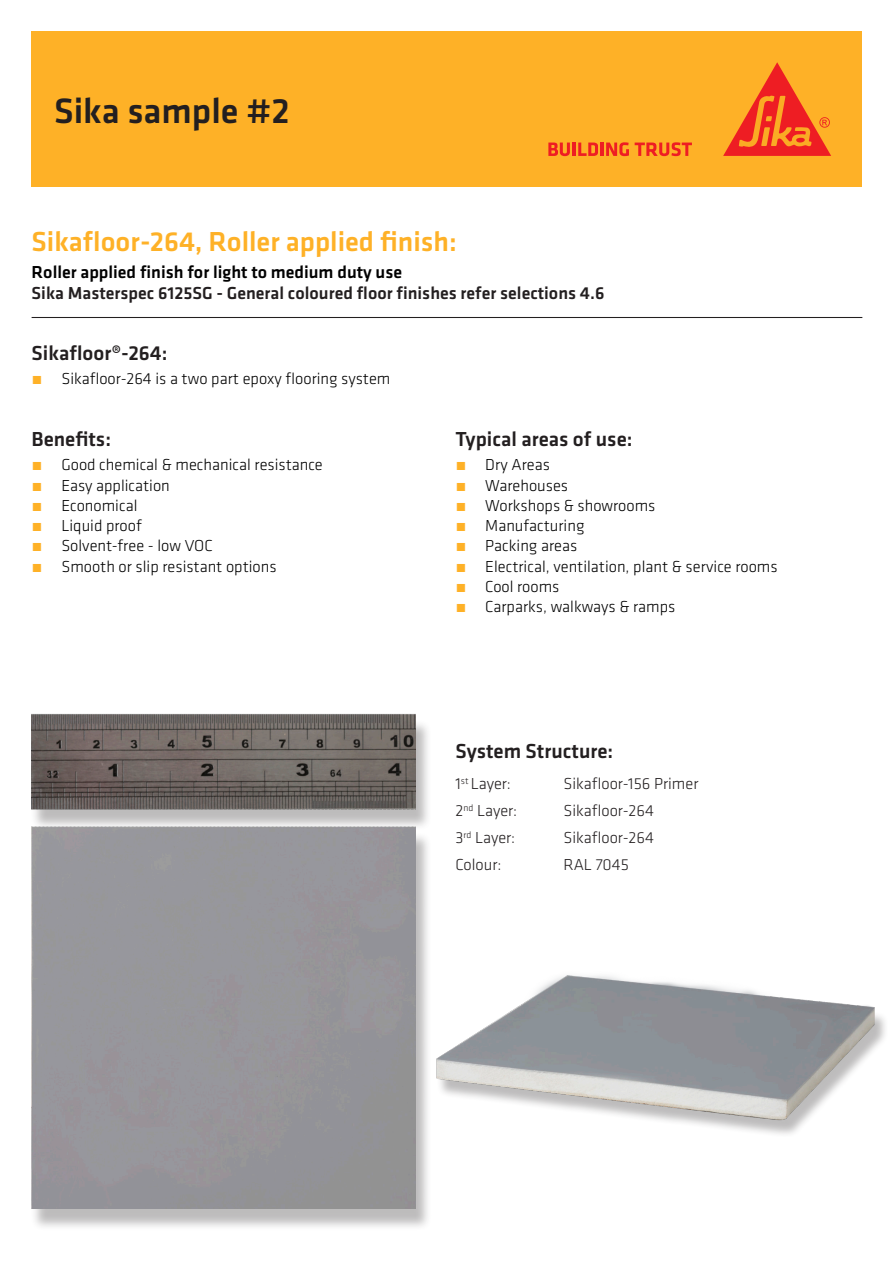
<style>
.page{position:relative;width:893px;height:1263px;background:#fff}
.page>*{position:absolute;margin:0;border:0;box-sizing:border-box;transform-origin:0 0}
.Body_Sub_headings{font:500 36.45px "Klavika";color:#231f20}
.Heading_light{font:500 28.5px "Klavika";color:#feb127}
.Body_Sub_headings-2{font:500 21px "Klavika";color:#231f20}
.Heading_light-2{font:500 18px/21px "Klavika";color:#231f20}
.t1{font:300 16.5px "Klavika";color:#000}
.System_Structure_-_l{font:300 16.5px "Klavika";color:#231f20}
.s1{color:#000}
.s2{color:#feb127}
</style>
<div class="page">
<div style="left:32px;top:31px;width:830px;height:156px;background:#feb127"></div>
<svg style="left:548px;top:142px;width:81px;height:14px"></svg>
<svg style="left:635px;top:142px;width:57px;height:14px"></svg>
<svg style="left:723px;top:62px;width:108px;height:94px"></svg>
<div style="left:31px;top:720px;width:400px;height:511px;background:#231f20;opacity:.3"></div>
<img style="left:32px;top:714px;width:383px;height:495px">
<img style="left:425px;top:957px;width:460px;height:182px">
<hr style="left:32px;top:317px;width:830px;height:1px;background:#231f20">
<p class="Body_Sub_headings" style="left:54px;top:86px;width:237px">Sika sample #2</p>
<p class="Heading_light" style="left:32px;top:223px;width:427px">Sikafloor-264, Roller applied finish:</p>
<p class="Heading_light-2" style="left:32px;top:261px;width:574px"><span class="s1">Roller applied finish for light to medium duty use<br></span>Sika Masterspec 6125SG - General coloured floor finishes refer selections 4.6</p>
<p class="Body_Sub_headings-2" style="left:32px;top:339px;width:137px">Sikafloor®-264:</p>
<p class="t1" style="left:32px;top:369px;width:360px"><span class="s2">́</span> Sikafloor-264 is a two part epoxy flooring system</p>
<p class="Body_Sub_headings-2" style="left:32px;top:425px;width:81px">Benefits:</p>
<p class="t1" style="left:32px;top:455px;width:293px"><span class="s2">́</span> Good chemical &amp; mechanical resistance</p>
<p class="t1" style="left:32px;top:475px;width:140px"><span class="s2">́</span> Easy application</p>
<p class="t1" style="left:32px;top:495px;width:107px"><span class="s2">́</span> Economical</p>
<p class="t1" style="left:32px;top:516px;width:112px"><span class="s2">́</span> Liquid proof</p>
<p class="t1" style="left:32px;top:536px;width:183px"><span class="s2">́</span> Solvent-free - low VOC</p>
<p class="t1" style="left:32px;top:556px;width:246px"><span class="s2">́</span> Smooth or slip resistant options</p>
<p class="Body_Sub_headings-2" style="left:455px;top:425px;width:179px">Typical areas of use:</p>
<p class="t1" style="left:455px;top:455px;width:96px"><span class="s2">́</span> Dry Areas</p>
<p class="t1" style="left:455px;top:475px;width:114px"><span class="s2">́</span> Warehouses</p>
<p class="t1" style="left:455px;top:495px;width:201px"><span class="s2">́</span> Workshops &amp; showrooms</p>
<p class="t1" style="left:455px;top:516px;width:130px"><span class="s2">́</span> Manufacturing</p>
<p class="t1" style="left:455px;top:536px;width:123px"><span class="s2">́</span> Packing areas</p>
<p class="t1" style="left:455px;top:556px;width:324px"><span class="s2">́</span> Electrical, ventilation, plant &amp; service rooms</p>
<p class="t1" style="left:455px;top:576px;width:105px"><span class="s2">́</span> Cool rooms</p>
<p class="t1" style="left:455px;top:597px;width:221px"><span class="s2">́</span> Carparks, walkways &amp; ramps</p>
<p class="Body_Sub_headings-2" style="left:455px;top:737px;width:159px">System Structure:</p>
<p class="System_Structure_-_l" style="left:455px;top:774px;width:57px">1<sup>st</sup> Layer:</p>
<p class="System_Structure_-_l" style="left:563px;top:774px;width:136px">Sikafloor-156 Primer</p>
<p class="System_Structure_-_l" style="left:455px;top:801px;width:63px">2<sup>nd</sup> Layer:</p>
<p class="System_Structure_-_l" style="left:563px;top:801px;width:92px">Sikafloor-264</p>
<p class="System_Structure_-_l" style="left:455px;top:828px;width:61px">3<sup>rd</sup> Layer:</p>
<p class="System_Structure_-_l" style="left:563px;top:828px;width:92px">Sikafloor-264</p>
<p class="System_Structure_-_l" style="left:455px;top:855px;width:47px">Colour:</p>
<p class="System_Structure_-_l" style="left:563px;top:855px;width:67px">RAL 7045</p>
</div>
